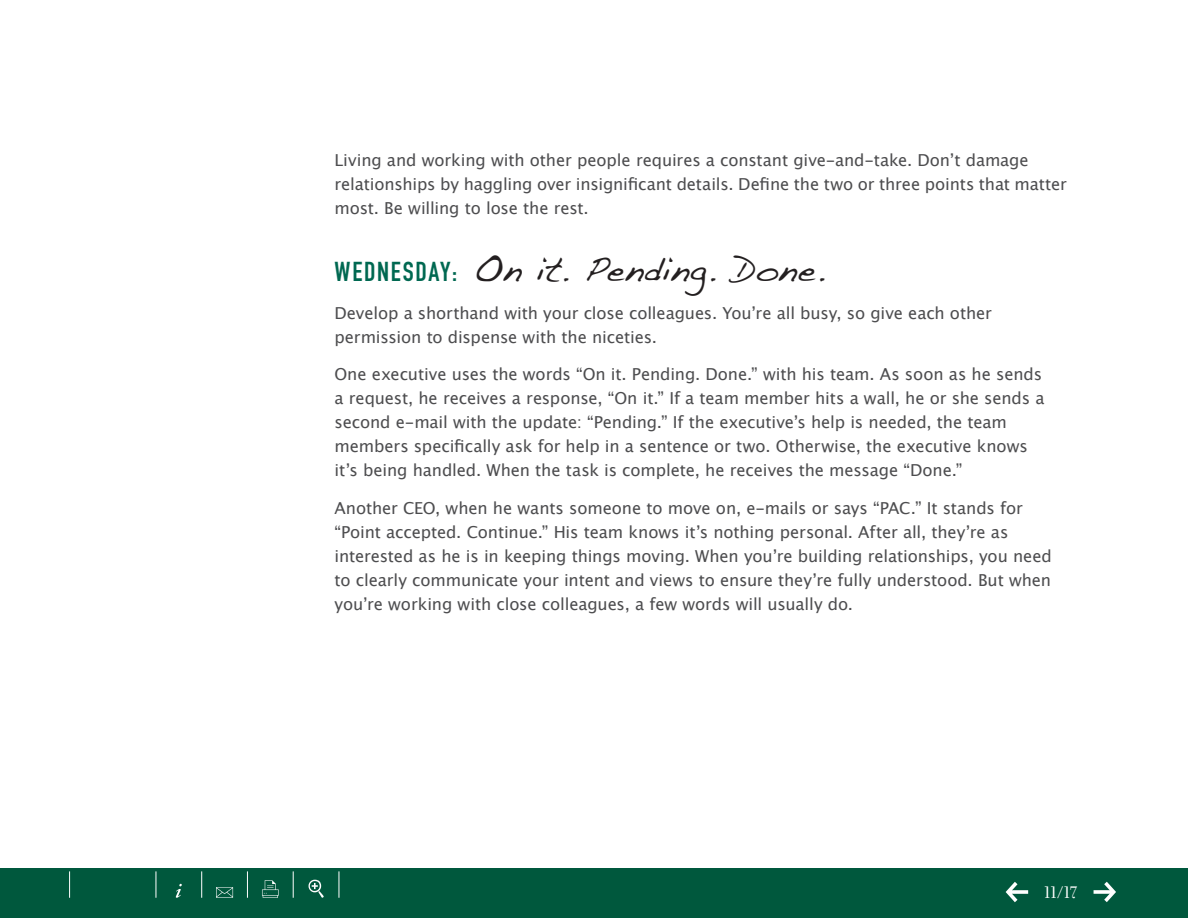
<style>
.page{position:relative;width:1188px;height:918px;background:#fff}
.page>*{position:absolute;margin:0;border:0;box-sizing:border-box;transform-origin:0 0}
.t1{font:36px "Handwriting Dakota";color:#231f20}
.t2{font:18px "Filosofia OT";color:#fff}
.t3{font:16.5px/24px "Lucida Grande";letter-spacing:-.005em;color:#4d4d4f}
.s1{font-family:"DIN Engschrift";font-size:27px;color:#006851}
</style>
<div class="page">
<div style="left:0;top:868px;width:1188px;height:50px;background:#00583d"></div>
<svg style="left:69px;top:871px;width:1px;height:27px"></svg>
<svg style="left:156px;top:871px;width:1px;height:27px"></svg>
<svg style="left:201px;top:871px;width:1px;height:27px"></svg>
<svg style="left:247px;top:871px;width:1px;height:27px"></svg>
<svg style="left:293px;top:871px;width:1px;height:27px"></svg>
<svg style="left:339px;top:871px;width:1px;height:27px"></svg>
<svg style="left:1006px;top:882px;width:22px;height:20px"></svg>
<svg style="left:1094px;top:882px;width:22px;height:20px"></svg>
<svg style="left:176px;top:884px;width:6px;height:14px"></svg>
<svg style="left:309px;top:880px;width:15px;height:18px"></svg>
<svg style="left:262px;top:880px;width:17px;height:18px"></svg>
<svg style="left:216px;top:887px;width:17px;height:11px"></svg>
<p class="t3" style="left:334px;top:148px;width:734px">Living and working with other people requires a constant give-and-take. Don’t damage relationships by haggling over insignificant details. Define the two or three points that matter most. Be willing to lose the rest.</p>
<h1 class="t1" style="left:334px;top:248px;width:492px"><span class="s1">WEDNESDAY :</span> On it. Pending. Done.</h1>
<p class="t3" style="left:334px;top:301px;width:659px">Develop a shorthand with your close colleagues. You’re all busy, so give each other permission to dispense with the niceties.</p>
<p class="t3" style="left:334px;top:363px;width:712px">One executive uses the words “On it. Pending. Done.” with his team. As soon as he sends a request, he receives a response, “On it.” If a team member hits a wall, he or she sends a second e-mail with the update: “Pending.” If the executive’s help is needed, the team members specifically ask for help in a sentence or two. Otherwise, the executive knows it’s being handled. When the task is complete, he receives the message “Done.”</p>
<p class="t3" style="left:334px;top:496px;width:719px">Another CEO, when he wants someone to move on, e-mails or says “PAC.” It stands for “Point accepted. Continue.” His team knows it’s nothing personal. After all, they’re as interested as he is in keeping things moving. When you’re building relationships, you need to clearly communicate your intent and views to ensure they’re fully understood. But when you’re working with close colleagues, a few words will usually do.</p>
<p class="t2" style="left:1044px;top:882px;width:35px">11/17</p>
</div>
